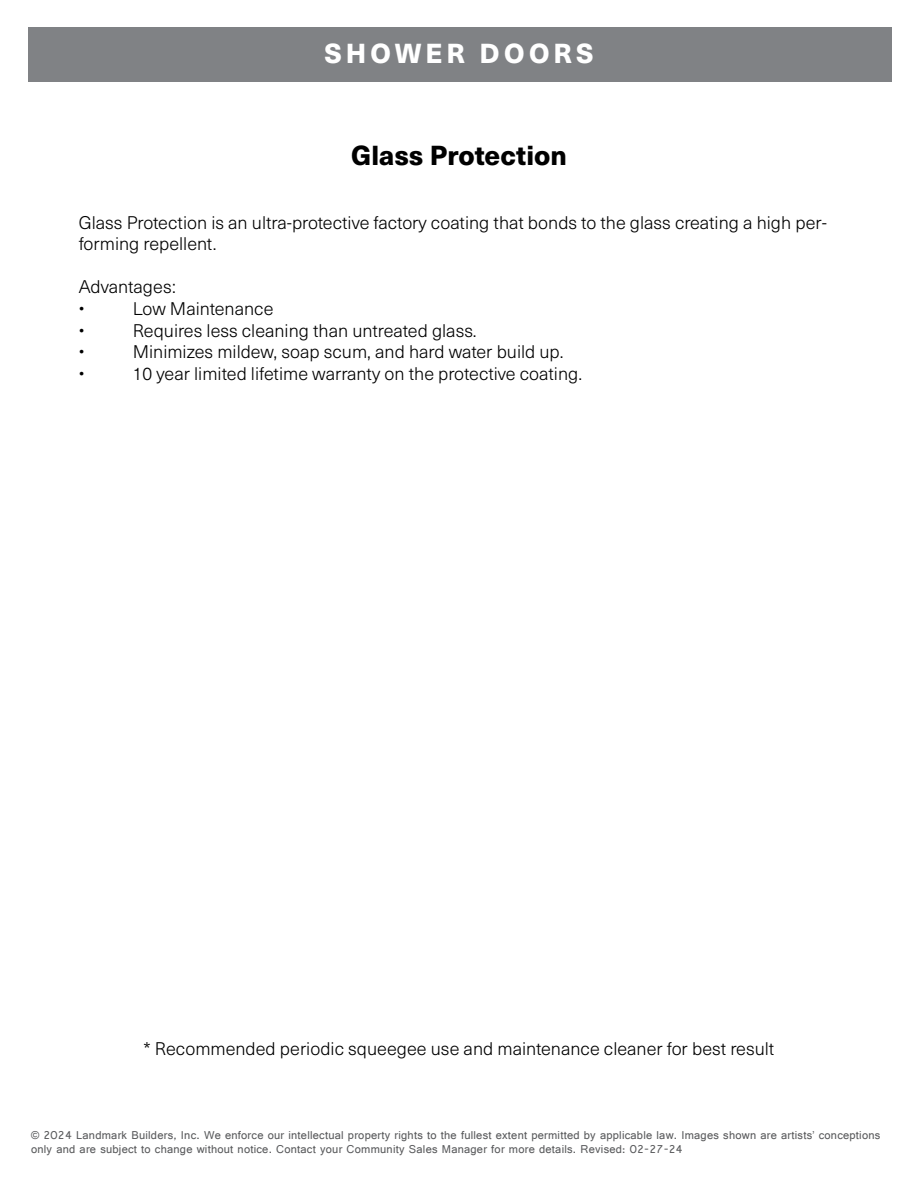
<style>
.page{position:relative;width:918px;height:1190px;background:#fff}
.page>*{position:absolute;margin:0;border:0;box-sizing:border-box;transform-origin:0 0}
.t1{font:800 27px "Neue Haas Unica W1 G";color:#000}
.t2{font:800 27px "Neue Haas Unica W1 G";letter-spacing:.15em;color:#fff}
.t3{font:300 18px/21.6px "Neue Haas Unica W1 G";color:#000}
.t4{font:12px/14.1px "Gautami";letter-spacing:.02em;color:#58595b}
</style>
<div class="page">
<div style="left:28px;top:27px;width:864px;height:54px;background:#808285"></div>
<h1 class="t2" style="left:325px;top:33px;width:270px">SHOWER DOORS</h1>
<h1 class="t1" style="left:351px;top:134px;width:217px">Glass Protection</h1>
<p class="t3" style="left:79px;top:210px;width:750px">Glass Protection is an ultra-protective factory coating that bonds to the glass creating a high per&shy;forming repellent.</p>
<p class="t3" style="left:79px;top:275px;width:99px">Advantages: •</p>
<p class="t3" style="left:133px;top:297px;width:142px">Low Maintenance</p>
<p class="t3" style="left:79px;top:318px;width:7px">•</p>
<p class="t3" style="left:133px;top:318px;width:346px">Requires less cleaning than untreated glass.</p>
<p class="t3" style="left:79px;top:340px;width:7px">•</p>
<p class="t3" style="left:133px;top:340px;width:432px">Minimizes mildew, soap scum, and hard water build up.</p>
<p class="t3" style="left:79px;top:362px;width:7px">•</p>
<p class="t3" style="left:133px;top:362px;width:451px">10 year limited lifetime warranty on the protective coating.</p>
<p class="t3" style="left:144px;top:1037px;width:632px">* Recommended periodic squeegee use and maintenance cleaner for best result</p>
<p class="t4" style="left:31px;top:1127px;width:851px">© 2024 Landmark Builders, Inc. We enforce our intellectual property rights to the fullest extent permitted by applicable law. Images shown are artists’ conceptions only and are subject to change without notice. Contact your Community Sales Manager for more details. Revised: 02-27-24</p>
</div>
